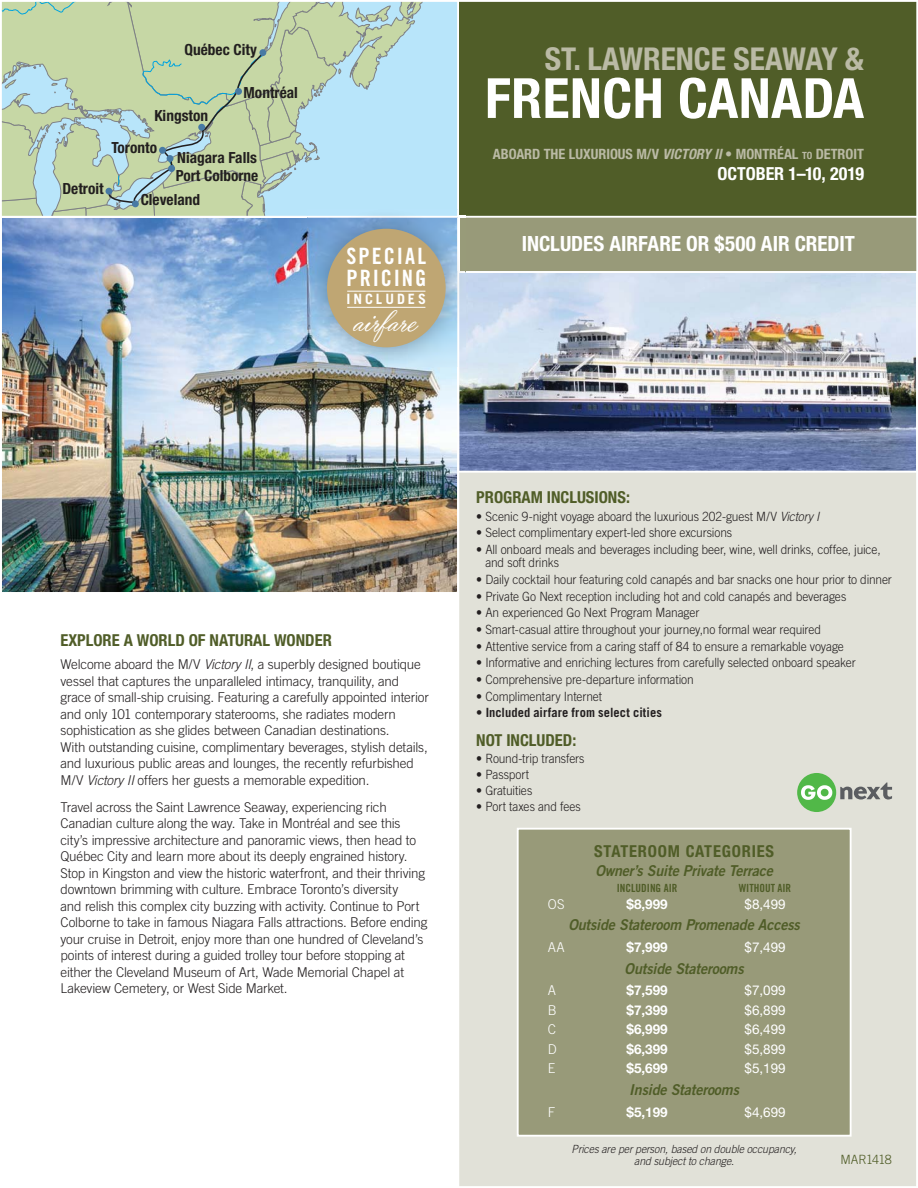
<style>
.page{position:relative;width:918px;height:1188px;background:#fff}
.page>*{position:absolute;margin:0;border:0;box-sizing:border-box;transform-origin:0 0}
.t1{font:700 condensed 55.5px "Helvetica Neue LT Std";letter-spacing:.01em;color:#fff}
.t2{font:39px "Yaquote Script Personal Use";color:#fff}
.t3{font:700 condensed 31.5px "Helvetica Neue LT Std";color:#babaa5}
.t4{font:22.5px/21.8px "Trade Gothic LT Std Bd Cn 20";letter-spacing:.09em;color:#fff}
.t5{font:700 condensed 21px "Helvetica Neue LT Std";color:#fff}
.t6{font:700 condensed 18px "Helvetica Neue LT Std";color:#fff}
.t7{font:700 condensed 16.5px "Helvetica Neue LT Std";color:#505d28}
.t8{font:700 condensed 16.5px "Helvetica Neue LT Std";letter-spacing:.05em;color:#505d28}
.t9{font:700 condensed 15.3px/18.1px "Helvetica Neue LT Std";color:#221f1f}
.t10{font:15px "Trade Gothic LT Std Bd 2 Obl";letter-spacing:-.01em;color:#505d28;scale:.95 1}
.t11{font:700 condensed 14.25px "Helvetica Neue LT Std";color:#babaa5}
.t12{font:700 14.25px "Trade Gothic LT Std";letter-spacing:.21em;color:#fff}
.t13{font:300 13.5px/16.5px "Trade Gothic LT Std";letter-spacing:-.01em;color:#231f20}
.t14{font:700 13.5px "Helvetica Neue LT Std";color:#fff}
.t15{font:13.5px "Helvetica Neue LT Std";color:#fff}
.t16{font:300 13.5px "Trade Gothic LT Std";color:#fff}
.t17{font:300 12.75px/13.5px "Trade Gothic LT Std";letter-spacing:-.01em;color:#231f20;scale:.94 1}
.t18{font:700 12.75px "Trade Gothic LT Std";letter-spacing:.005em;color:#231f20}
.t19{font:300 12.75px "Trade Gothic LT Std";letter-spacing:-.04em;color:#505d28}
.t20{font:italic 300 11.25px/12px "Trade Gothic LT Std";letter-spacing:-.01em;color:#231f20;text-align:center;scale:.94 1}
.t21{font:11.25px "Trade Gothic LT Std Bd Cn 20";color:#505d28}
.s1{font-style:italic}
.s2{font-size:10.05px}
.s3{font-weight:300}
</style>
<div class="page">
<div style="left:459px;top:473px;width:457px;height:713px;background:#e1e1d8"></div>
<div style="left:459px;top:1px;width:458px;height:206px;background:#505d28"></div>
<img style="left:2px;top:218px;width:455px;height:374px">
<img style="left:459px;top:273px;width:457px;height:200px">
<svg style="left:1px;top:1px;width:456px;height:215px;background:#bfd8c3"></svg>
<svg style="left:459px;top:207px;width:458px;height:66px;background:#949876"></svg>
<img style="left:307px;top:209px;width:151px;height:158px">
<img style="left:457px;top:271px;width:8px;height:96px">
<img style="left:307px;top:209px;width:150px;height:7px">
<div style="left:327px;top:229px;width:119px;height:118px;background:#bfa673;border-radius:50%"></div>
<hr style="left:347px;top:307px;width:78px;height:1px;background:#fff">
<hr style="left:347px;top:291px;width:78px;height:1px;background:#fff">
<div style="left:518px;top:829px;width:333px;height:307px;background:#989a79"></div>
<div style="left:517px;top:828px;width:335px;height:309px;border:2px solid #fff"></div>
<div style="left:797px;top:773px;width:39px;height:39px;background:#51b848;border-radius:50%"></div>
<svg style="left:840px;top:783px;width:52px;height:17px"></svg>
<svg style="left:801px;top:785px;width:31px;height:15px"></svg>
<p class="t9" style="left:185px;top:42px;width:74px">Québec City</p>
<p class="t9" style="left:244px;top:86px;width:56px">Montréal</p>
<p class="t9" style="left:154px;top:108px;width:55px">Kingston</p>
<p class="t9" style="left:111px;top:141px;width:47px">Toronto</p>
<p class="t9" style="left:176px;top:150px;width:84px">Niagara Falls<br>Port Colborne</p>
<p class="t9" style="left:63px;top:181px;width:43px">Detroit</p>
<p class="t9" style="left:141px;top:192px;width:61px">Cleveland</p>
<h3 class="t4" style="left:346px;top:245px;width:81px">SPECIAL<br>PRICING</h3>
<h2 class="t2" style="left:355px;top:302px;width:64px">airfare</h2>
<p class="t12" style="left:347px;top:291px;width:81px">INCLUDES</p>
<h3 class="t3" style="left:545px;top:48px;width:321px">ST. LAWRENCE SEAWAY &amp;</h3>
<h1 class="t1" style="left:485px;top:78px;width:380px">FRENCH CANADA</h1>
<p class="t11" style="left:493px;top:148px;width:373px">ABOARD THE LUXURIOUS M/V <span class="s1">VICTORY II</span> • MONTRÉAL <span class="s2">TO</span> DETROIT</p>
<h3 class="t6" style="left:717px;top:168px;width:148px">OCTOBER 1–10, 2019</h3>
<h3 class="t5" style="left:522px;top:236px;width:335px">INCLUDES AIRFARE OR $500 AIR CREDIT</h3>
<p class="t7" style="left:60px;top:634px;width:273px">EXPLORE A WORLD OF NATURAL WONDER</p>
<p class="t13" style="left:60px;top:658px;width:370px">Welcome aboard the M/V <span class="s1">Victory II</span>, a superbly designed boutique vessel that captures the unparalleled intimacy, tranquility, and grace of small-ship cruising. Featuring a carefully appointed interior and only 101 contemporary staterooms, she radiates modern sophistication as she glides between Canadian destinations.<br>With outstanding cuisine, complimentary beverages, stylish details, and luxurious public areas and lounges, the recently refurbished M/V <span class="s1">Victory II</span> offers her guests a memorable expedition.</p>
<p class="t13" style="left:60px;top:800px;width:369px">Travel across the Saint Lawrence Seaway, experiencing rich Canadian culture along the way. Take in Montréal and see this city’s impressive architecture and panoramic views, then head to Québec City and learn more about its deeply engrained history.<br>Stop in Kingston and view the historic waterfront, and their thriving downtown brimming with culture. Embrace Toronto’s diversity<br>and relish this complex city buzzing with activity. Continue to Port Colborne to take in famous Niagara Falls attractions. Before ending your cruise in Detroit, enjoy more than one hundred of Cleveland’s points of interest during a guided trolley tour before stopping at either the Cleveland Museum of Art, Wade Memorial Chapel at Lakeview Cemetery, or West Side Market.</p>
<p class="t7" style="left:476px;top:491px;width:155px">PROGRAM INCLUSIONS:</p>
<p class="t17" style="left:476px;top:511px;width:367px">• Scenic 9-night voyage aboard the luxurious 202-guest M/V <span class="s1">Victory I</span></p>
<p class="t17" style="left:476px;top:528px;width:274px">• Select complimentary expert-led shore excursions</p>
<p class="t17" style="left:485px;top:544px;width:422px;text-indent:-9px">• All onboard meals and beverages including beer, wine, well drinks, coffee, juice, and soft drinks</p>
<p class="t17" style="left:476px;top:574px;width:444px">• Daily cocktail hour featuring cold canapés and bar snacks one hour prior to dinner</p>
<p class="t17" style="left:476px;top:591px;width:395px">• Private Go Next reception including hot and cold canapés and beverages</p>
<p class="t17" style="left:476px;top:608px;width:239px">• An experienced Go Next Program Manager</p>
<p class="t17" style="left:476px;top:624px;width:368px">• Smart-casual attire throughout your journey,no formal wear required</p>
<p class="t17" style="left:476px;top:641px;width:393px">• Attentive service from a caring staff of 84 to ensure a remarkable voyage</p>
<p class="t17" style="left:476px;top:658px;width:405px">• Informative and enriching lectures from carefully selected onboard speaker</p>
<p class="t17" style="left:476px;top:674px;width:233px">• Comprehensive pre-departure information</p>
<p class="t17" style="left:476px;top:691px;width:135px">• Complimentary Internet</p>
<p class="t18" style="left:476px;top:705px;width:187px"><span class="s3">•</span> Included airfare from select cities</p>
<p class="t7" style="left:476px;top:734px;width:102px">NOT INCLUDED:</p>
<p class="t17" style="left:476px;top:754px;width:117px">• Round-trip transfers</p>
<p class="t17" style="left:476px;top:770px;width:58px">• Passport</p>
<p class="t17" style="left:476px;top:785px;width:61px">• Gratuities</p>
<p class="t17" style="left:476px;top:801px;width:113px">• Port taxes and fees</p>
<p class="t8" style="left:594px;top:846px;width:182px">STATEROOM CATEGORIES</p>
<p class="t10" style="left:595px;top:862px;width:188px">Owner’s Suite Private Terrace</p>
<p class="t21" style="left:617px;top:881px;width:62px">INCLUDING AIR</p>
<p class="t21" style="left:739px;top:882px;width:54px">WITHOUT AIR</p>
<p class="t16" style="left:548px;top:899px;width:18px">OS</p>
<p class="t14" style="left:627px;top:896px;width:43px">$8,999</p>
<p class="t15" style="left:745px;top:899px;width:43px">$8,499</p>
<p class="t10" style="left:568px;top:916px;width:245px">Outside Stateroom Promenade Access</p>
<p class="t16" style="left:548px;top:942px;width:18px">AA</p>
<p class="t14" style="left:627px;top:939px;width:43px">$7,999</p>
<p class="t15" style="left:745px;top:942px;width:43px">$7,499</p>
<p class="t10" style="left:625px;top:960px;width:127px">Outside Staterooms</p>
<p class="t16" style="left:548px;top:986px;width:10px">A</p>
<p class="t14" style="left:627px;top:983px;width:43px">$7,599</p>
<p class="t15" style="left:745px;top:986px;width:43px">$7,099</p>
<p class="t16" style="left:548px;top:1005px;width:11px">B</p>
<p class="t14" style="left:627px;top:1002px;width:43px">$7,399</p>
<p class="t15" style="left:745px;top:1005px;width:43px">$6,899</p>
<p class="t16" style="left:548px;top:1025px;width:10px">C</p>
<p class="t14" style="left:627px;top:1022px;width:43px">$6,999</p>
<p class="t15" style="left:745px;top:1025px;width:43px">$6,499</p>
<p class="t16" style="left:548px;top:1044px;width:11px">D</p>
<p class="t14" style="left:627px;top:1041px;width:43px">$6,399</p>
<p class="t15" style="left:745px;top:1044px;width:43px">$5,899</p>
<p class="t16" style="left:548px;top:1064px;width:9px">E</p>
<p class="t14" style="left:627px;top:1061px;width:43px">$5,699</p>
<p class="t15" style="left:745px;top:1064px;width:43px">$5,199</p>
<p class="t10" style="left:629px;top:1081px;width:117px">Inside Staterooms</p>
<p class="t16" style="left:548px;top:1107px;width:9px">F</p>
<p class="t14" style="left:627px;top:1104px;width:43px">$5,199</p>
<p class="t15" style="left:745px;top:1107px;width:43px">$4,699</p>
<p class="t20" style="left:572px;top:1144px;width:241px">Prices are per person, based on double occupancy, and subject to change.</p>
<p class="t19" style="left:840px;top:1155px;width:53px">MAR1418</p>
</div>
